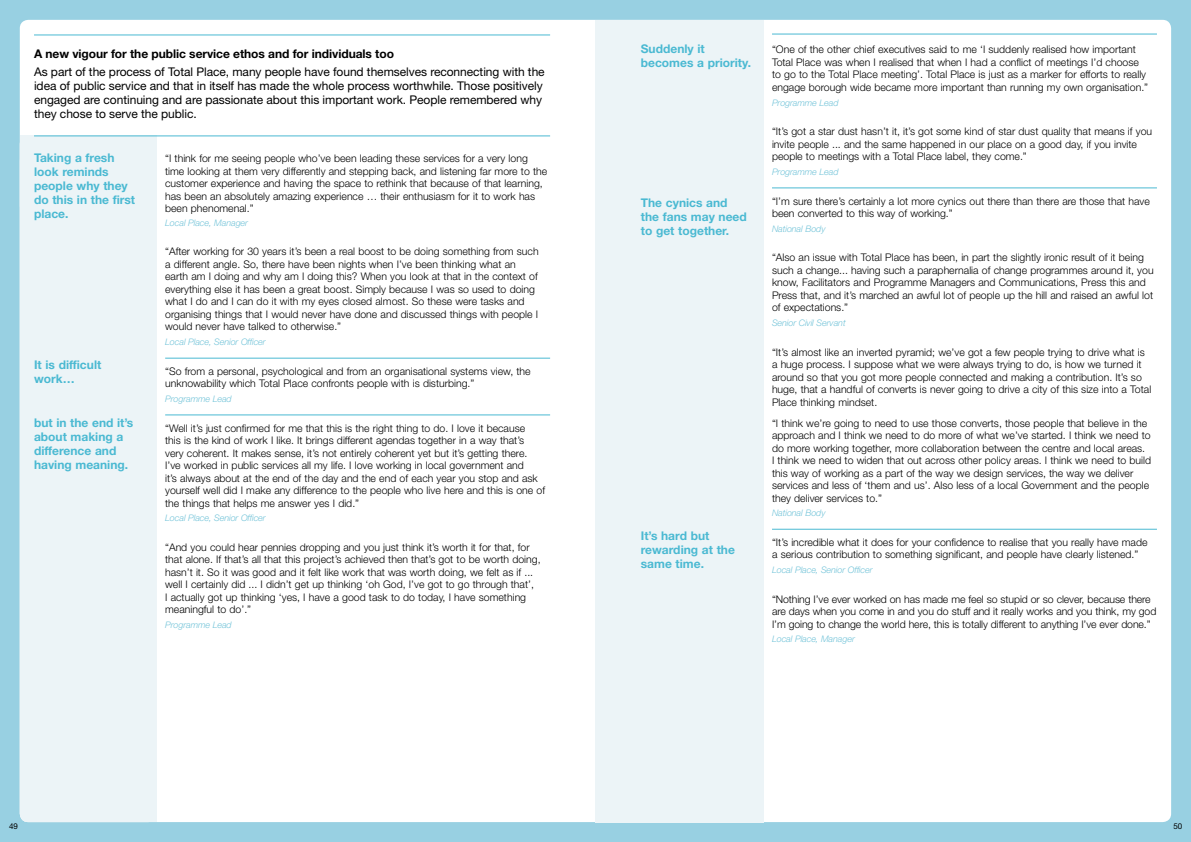
<style>
.page{position:relative;width:1191px;height:842px;background:#98d0e2}
.page>*{position:absolute;margin:0;border:0;box-sizing:border-box;transform-origin:0 0}
.t1{font:12px/14px "Helvetica Neue";letter-spacing:-.005em;color:#000}
.t2{font:700 12px/14px "Helvetica Neue";color:#4ab9d2}
.t3{font:700 12px "Helvetica Neue";letter-spacing:-.005em;color:#000}
.t4{font:300 10.5px/12.5px "Helvetica Neue";color:#000}
.t5{font:italic 300 9px "Helvetica Neue";letter-spacing:-.01em;color:#74c4d9}
.t6{font:8px "Helvetica Neue";color:#000}
</style>
<div class="page">
<div style="left:20px;top:20px;width:1151px;height:802px;background:#fff;border-radius:9px"></div>
<div style="left:595px;top:20px;width:168px;height:802px;background:#ecf4f7"></div>
<div style="left:20px;top:153px;width:137px;height:669px;background:#ecf4f7;border-radius:9px"></div>
<div style="left:20px;top:135px;width:137px;height:80px;background:#ecf4f7"></div>
<hr style="left:165px;top:358px;width:385px;height:1px;background:#4ab9d2">
<hr style="left:165px;top:415px;width:385px;height:1px;background:#4ab9d2">
<hr style="left:772px;top:34px;width:385px;height:1px;background:#4ab9d2">
<hr style="left:772px;top:188px;width:385px;height:1px;background:#4ab9d2">
<hr style="left:772px;top:529px;width:385px;height:1px;background:#4ab9d2">
<hr style="left:34px;top:34px;width:516px;height:1px;background:#4ab9d2">
<hr style="left:34px;top:135px;width:516px;height:1px;background:#4ab9d2">
<p class="t3" style="left:34px;top:46px;width:361px">A new vigour for the public service ethos and for individuals too</p>
<p class="t1" style="left:34px;top:65px;width:512px">As part of the process of Total Place, many people have found themselves reconnecting with the idea of public service and that in itself has made the whole process worthwhile. Those positively engaged are continuing and are passionate about this important work. People remembered why they chose to serve the public.</p>
<p class="t2" style="left:34px;top:150px;width:103px">Taking a fresh look reminds people why they do this in the first place.</p>
<p class="t2" style="left:34px;top:358px;width:69px">It is difficult work…</p>
<p class="t2" style="left:34px;top:416px;width:101px">but in the end it’s about making a difference and having meaning.</p>
<p class="t4" style="left:165px;top:152px;width:384px">“I think for me seeing people who’ve been leading these services for a very long time looking at them very differently and stepping back, and listening far more to the customer experience and having the space to rethink that because of that learning, has been an absolutely amazing experience … their enthusiasm for it to work has been phenomenal.”</p>
<p class="t5" style="left:165px;top:217px;width:84px">Local Place, Manager</p>
<p class="t4" style="left:165px;top:245px;width:375px">“After working for 30 years it’s been a real boost to be doing something from such a different angle. So, there have been nights when I’ve been thinking what an earth am I doing and why am I doing this? When you look at that in the context of everything else it has been a great boost. Simply because I was so used to doing what I do and I can do it with my eyes closed almost. So these were tasks and organising things that I would never have done and discussed things with people I would never have talked to otherwise.”</p>
<p class="t5" style="left:165px;top:337px;width:102px">Local Place, Senior Officer</p>
<p class="t4" style="left:165px;top:364px;width:367px">“So from a personal, psychological and from an organisational systems view, the unknowability which Total Place confronts people with is disturbing.”</p>
<p class="t5" style="left:165px;top:393px;width:68px">Programme Lead</p>
<p class="t4" style="left:165px;top:421px;width:381px">“Well it’s just confirmed for me that this is the right thing to do. I love it because<br>this is the kind of work I like. It brings different agendas together in a way that’s very coherent. It makes sense, it’s not entirely coherent yet but it’s getting there.<br>I’ve worked in public services all my life. I love working in local government and<br>it’s always about at the end of the day and the end of each year you stop and ask yourself well did I make any difference to the people who live here and this is one of the things that helps me answer yes I did.”</p>
<p class="t5" style="left:165px;top:513px;width:102px">Local Place, Senior Officer</p>
<p class="t4" style="left:165px;top:541px;width:377px">“And you could hear pennies dropping and you just think it’s worth it for that, for that alone. If that’s all that this project’s achieved then that’s got to be worth doing, hasn’t it. So it was good and it felt like work that was worth doing, we felt as if ... well I certainly did ... I didn’t get up thinking ‘oh God, I’ve got to go through that’,<br>I actually got up thinking ‘yes, I have a good task to do today, I have something meaningful to do’.”</p>
<p class="t5" style="left:165px;top:619px;width:68px">Programme Lead</p>
<p class="t2" style="left:641px;top:42px;width:112px">Suddenly it becomes a priority.</p>
<p class="t2" style="left:641px;top:195px;width:107px">The cynics and the fans may need to get together.</p>
<p class="t2" style="left:641px;top:529px;width:96px">It’s hard but rewarding at the same time.</p>
<p class="t4" style="left:772px;top:43px;width:378px">“One of the other chief executives said to me ‘I suddenly realised how important Total Place was when I realised that when I had a conflict of meetings I’d choose to go to the Total Place meeting’. Total Place is just as a marker for efforts to really engage borough wide became more important than running my own organisation.”</p>
<p class="t5" style="left:772px;top:97px;width:68px">Programme Lead</p>
<p class="t4" style="left:772px;top:125px;width:382px">“It’s got a star dust hasn’t it, it’s got some kind of star dust quality that means if you invite people ... and the same happened in our place on a good day, if you invite people to meetings with a Total Place label, they come.”</p>
<p class="t5" style="left:772px;top:166px;width:68px">Programme Lead</p>
<p class="t4" style="left:772px;top:194px;width:379px">“I’m sure there’s certainly a lot more cynics out there than there are those that have been converted to this way of working.”</p>
<p class="t5" style="left:772px;top:223px;width:55px">National Body</p>
<p class="t4" style="left:772px;top:251px;width:383px">“Also an issue with Total Place has been, in part the slightly ironic result of it being such a change... having such a paraphernalia of change programmes around it, you know, Facilitators and Programme Managers and Communications, Press this and Press that, and it’s marched an awful lot of people up the hill and raised an awful lot of expectations.”</p>
<p class="t5" style="left:772px;top:317px;width:75px">Senior Civil Servant</p>
<p class="t4" style="left:772px;top:345px;width:381px">“It’s almost like an inverted pyramid; we’ve got a few people trying to drive what is a huge process. I suppose what we were always trying to do, is how we turned it around so that you got more people connected and making a contribution. It’s so huge, that a handful of converts is never going to drive a city of this size into a Total Place thinking mindset.</p>
<p class="t4" style="left:772px;top:416px;width:381px">“I think we’re going to need to use those converts, those people that believe in the approach and I think we need to do more of what we’ve started. I think we need to do more working together, more collaboration between the centre and local areas.<br>I think we need to widen that out across other policy areas. I think we need to build this way of working as a part of the way we design services, the way we deliver services and less of ‘them and us’. Also less of a local Government and the people they deliver services to.”</p>
<p class="t5" style="left:772px;top:508px;width:55px">National Body</p>
<p class="t4" style="left:772px;top:536px;width:377px">“It’s incredible what it does for your confidence to realise that you really have made a serious contribution to something significant, and people have clearly listened.”</p>
<p class="t5" style="left:772px;top:564px;width:102px">Local Place, Senior Officer</p>
<p class="t4" style="left:772px;top:592px;width:386px">“Nothing I’ve ever worked on has made me feel so stupid or so clever, because there are days when you come in and you do stuff and it really works and you think, my god<br>I’m going to change the world here, this is totally different to anything I’ve ever done.”</p>
<p class="t5" style="left:772px;top:634px;width:84px">Local Place, Manager</p>
<p class="t6" style="left:9px;top:821px;width:10px">49</p>
<p class="t6" style="left:1173px;top:821px;width:10px">50</p>
</div>
